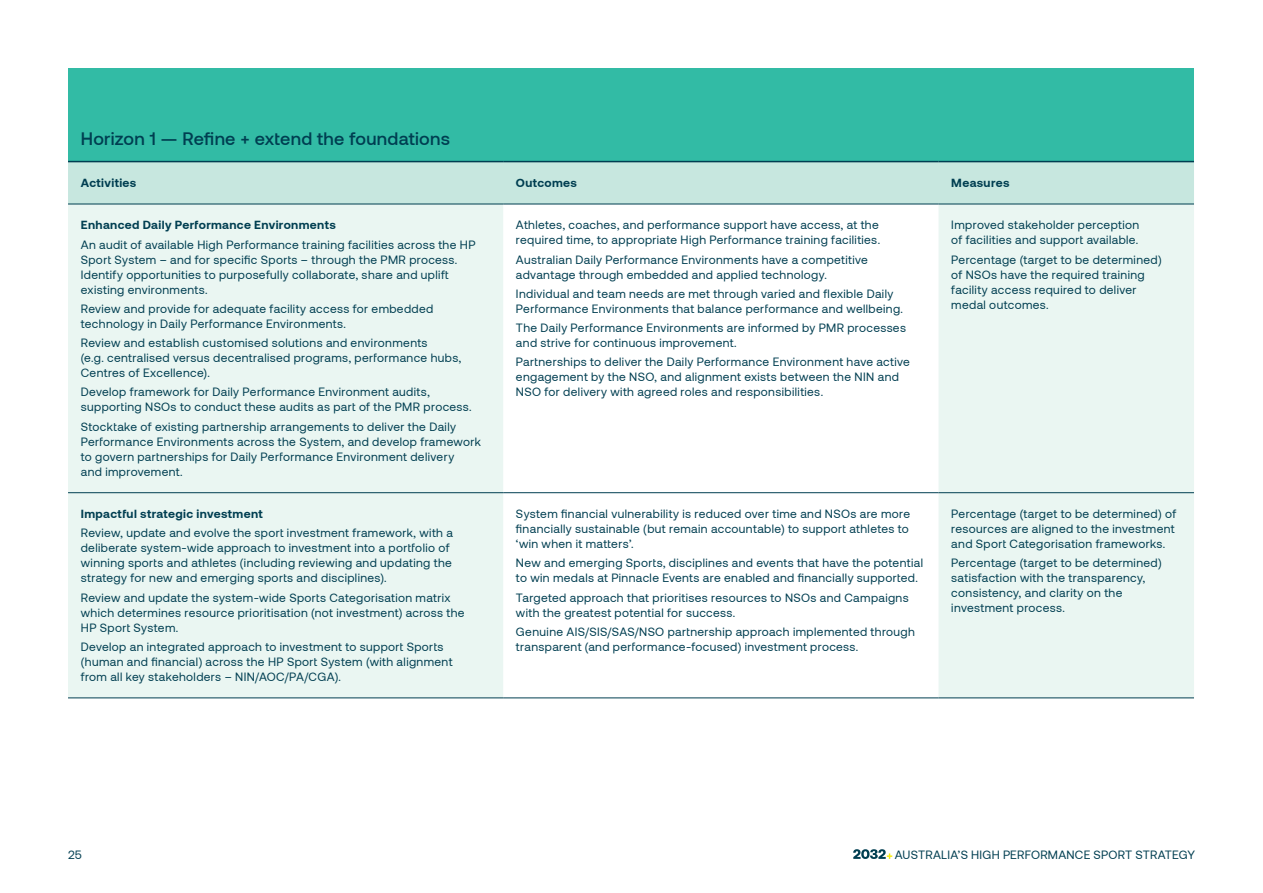
<style>
.page{position:relative;width:1263px;height:893px;background:#fff}
.page>*{position:absolute;margin:0;border:0;box-sizing:border-box;transform-origin:0 0}
.Pull_Quote{font:500 18px "Aeonik";letter-spacing:.015em;color:#003e51}
.Body{font:12px/15px "Aeonik";letter-spacing:.03em;color:#003e51}
.Body-2{font:700 12px "Aeonik";letter-spacing:.03em;color:#003e51}
</style>
<div class="page">
<div style="left:68px;top:68px;width:1126px;height:94px;background:#32bba5"></div>
<div style="left:68px;top:162px;width:1126px;height:42px;background:#c7e7df"></div>
<svg style="left:68px;top:205px;width:1126px;height:492px;fill:#eaf6f2"></svg>
<hr style="left:68px;top:204px;width:435px;height:1px;background:#003e51">
<hr style="left:503px;top:204px;width:435px;height:1px;background:#003e51">
<hr style="left:938px;top:204px;width:256px;height:1px;background:#003e51">
<hr style="left:68px;top:492px;width:435px;height:1px;background:#003e51">
<hr style="left:503px;top:492px;width:435px;height:1px;background:#003e51">
<hr style="left:938px;top:492px;width:256px;height:1px;background:#003e51">
<hr style="left:68px;top:697px;width:435px;height:1px;background:#003e51">
<hr style="left:503px;top:697px;width:435px;height:1px;background:#003e51">
<hr style="left:938px;top:697px;width:256px;height:1px;background:#003e51">
<hr style="left:68px;top:161px;width:435px;height:1px;background:#003e51">
<hr style="left:503px;top:161px;width:435px;height:1px;background:#003e51">
<hr style="left:938px;top:161px;width:256px;height:1px;background:#003e51">
<svg style="left:853px;top:849px;width:39px;height:10px"></svg>
<p class="Pull_Quote" style="left:81px;top:128px;width:371px">Horizon 1 — Refine + extend the foundations</p>
<p class="Body-2" style="left:81px;top:176px;width:57px">Activities</p>
<p class="Body-2" style="left:516px;top:176px;width:63px">Outcomes</p>
<p class="Body-2" style="left:951px;top:176px;width:60px">Measures</p>
<p class="Body-2" style="left:81px;top:218px;width:257px">Enhanced Daily Performance Environments</p>
<p class="Body" style="left:81px;top:237px;width:396px">An audit of available High Performance training facilities across the HP Sport System – and for specific Sports – through the PMR process.<br>Identify opportunities to purposefully collaborate, share and uplift existing environments.</p>
<p class="Body" style="left:81px;top:301px;width:354px">Review and provide for adequate facility access for embedded technology in Daily Performance Environments.</p>
<p class="Body" style="left:81px;top:336px;width:382px">Review and establish customised solutions and environments<br>(e.g. centralised versus decentralised programs, performance hubs,<br>Centres of Excellence).</p>
<p class="Body" style="left:81px;top:385px;width:392px">Develop framework for Daily Performance Environment audits, supporting NSOs to conduct these audits as part of the PMR process.</p>
<p class="Body" style="left:81px;top:419px;width:402px">Stocktake of existing partnership arrangements to deliver the Daily Performance Environments across the System, and develop framework to govern partnerships for Daily Performance Environment delivery<br>and improvement.</p>
<p class="Body" style="left:951px;top:218px;width:189px">Improved stakeholder perception of facilities and support available.</p>
<p class="Body" style="left:951px;top:252px;width:212px">Percentage (target to be determined) of NSOs have the required training facility access required to deliver medal outcomes.</p>
<p class="Body" style="left:516px;top:218px;width:366px">Athletes, coaches, and performance support have access, at the required time, to appropriate High Performance training facilities.</p>
<p class="Body" style="left:516px;top:252px;width:353px">Australian Daily Performance Environments have a competitive advantage through embedded and applied technology.</p>
<p class="Body" style="left:516px;top:286px;width:389px">Individual and team needs are met through varied and flexible Daily<br>Performance Environments that balance performance and wellbeing.</p>
<p class="Body" style="left:516px;top:321px;width:391px">The Daily Performance Environments are informed by PMR processes and strive for continuous improvement.</p>
<p class="Body" style="left:516px;top:355px;width:396px">Partnerships to deliver the Daily Performance Environment have active engagement by the NSO, and alignment exists between the NIN and<br>NSO for delivery with agreed roles and responsibilities.</p>
<p class="Body-2" style="left:81px;top:507px;width:184px">Impactful strategic investment</p>
<p class="Body" style="left:81px;top:526px;width:374px">Review, update and evolve the sport investment framework, with a deliberate system-wide approach to investment into a portfolio of winning sports and athletes (including reviewing and updating the strategy for new and emerging sports and disciplines).</p>
<p class="Body" style="left:81px;top:590px;width:385px">Review and update the system-wide Sports Categorisation matrix which determines resource prioritisation (not investment) across the<br>HP Sport System.</p>
<p class="Body" style="left:81px;top:639px;width:373px">Develop an integrated approach to investment to support Sports (human and financial) across the HP Sport System (with alignment from all key stakeholders – NIN/AOC/PA/CGA).</p>
<p class="Body" style="left:516px;top:506px;width:396px;text-align:justify">System financial vulnerability is reduced over time and NSOs are more financially sustainable (but remain accountable) to support athletes to ‘win when it matters’.</p>
<p class="Body" style="left:516px;top:556px;width:409px">New and emerging Sports, disciplines and events that have the potential to win medals at Pinnacle Events are enabled and financially supported.</p>
<p class="Body" style="left:516px;top:590px;width:394px">Targeted approach that prioritises resources to NSOs and Campaigns with the greatest potential for success.</p>
<p class="Body" style="left:516px;top:624px;width:400px">Genuine AIS/SIS/SAS/NSO partnership approach implemented through transparent (and performance-focused) investment process.</p>
<p class="Body" style="left:951px;top:506px;width:226px;text-align:justify">Percentage (target to be determined) of resources are aligned to the investment and Sport Categorisation frameworks.</p>
<p class="Body" style="left:951px;top:556px;width:212px">Percentage (target to be determined) satisfaction with the transparency, consistency, and clarity on the investment process.</p>
<p class="Body" style="left:68px;top:847px;width:15px">25</p>
<p class="Body" style="left:895px;top:847px;width:302px">AUSTRALIA’S HIGH PERFORMANCE SPORT STRATEGY</p>
</div>
